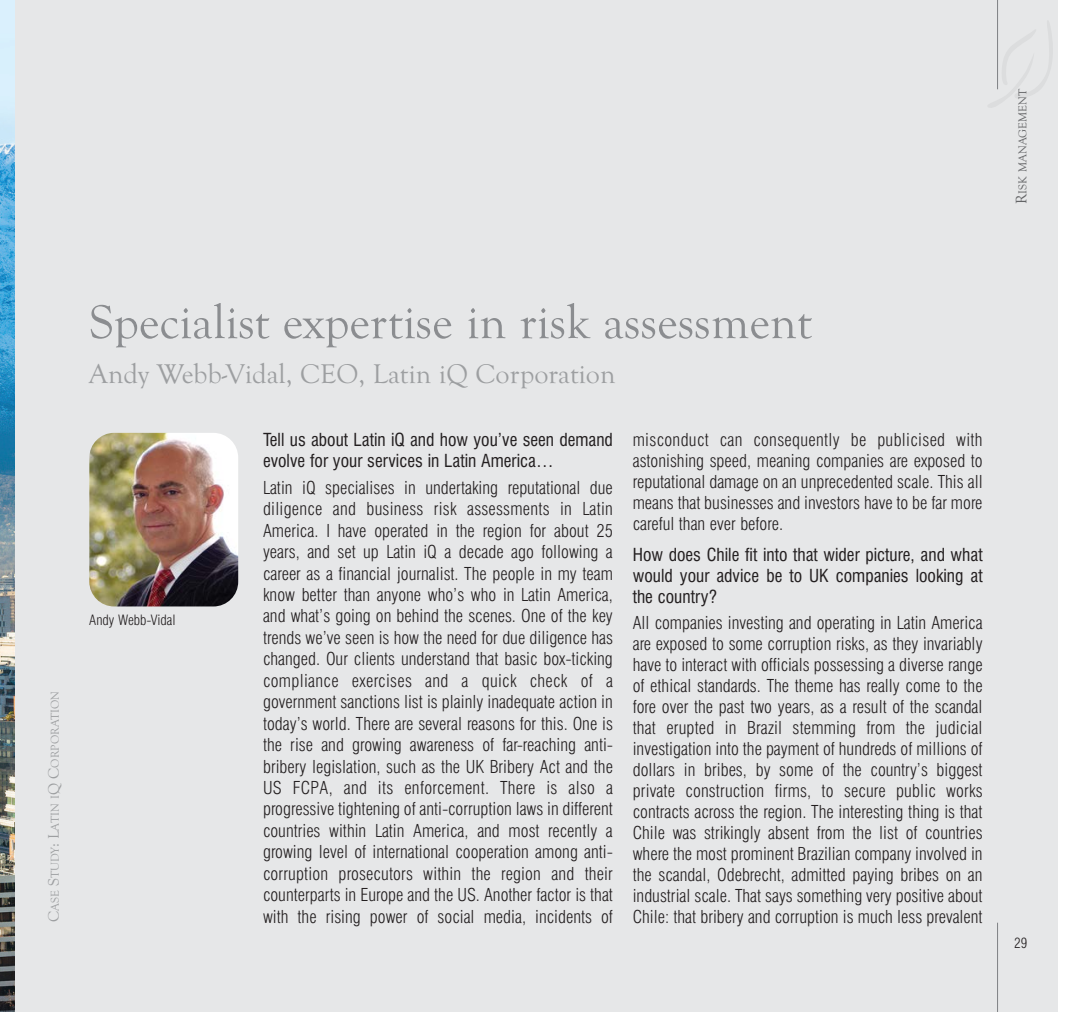
<style>
.page{position:relative;width:1072px;height:1012px;background:#fff}
.page>*{position:absolute;margin:0;border:0;box-sizing:border-box;transform-origin:0 0}
.t1{font:28px "Goudy Old Style T";color:#9d9fa1}
.t2{font:300 condensed 17.5px/21.5px "Swiss 721 BT";color:#231f20;text-align:justify}
.t3{font:condensed 17.5px/21px "Swiss 721 BT";color:#231f20}
.t4{font:300 condensed 14px "Swiss 721 BT";color:#231f20}
.t5{font:11.9px "Goudy Old Style T";color:#9d9fa1}
.t6{font:11.9px "Goudy Old Style T";color:#636466}
.s1{font-size:15.75px}
</style>
<div class="page">
<img style="left:0;top:0;width:15px;height:1012px">
<div style="left:15px;top:0;width:1042px;height:1012px;background:#e6e7e8"></div>
<hr style="left:997px;top:923px;width:1px;height:89px;background:#808285">
<hr style="left:997px;top:0;width:1px;height:89px;background:#808285">
<svg style="left:91px;top:304px;width:130px;height:43px"></svg>
<img style="left:89px;top:433px;width:149px;height:173px;border-radius:25px">
<p class="t6" style="left:1017px;top:204px;width:117px;rotate:-90deg"><span class="s1">R</span>ISK MANAGEMENT</p>
<p class="t5" style="left:50px;top:922px;width:233px;rotate:-90deg"><span class="s1">C</span>ASE <span class="s1">S</span>TUDY<span class="s1">: L</span>ATIN I<span class="s1">Q C</span>ORPORATION</p>
<h1 class="t1" style="left:89px;top:363px;width:527px">Andy Webb-Vidal, CEO, Latin iQ Corporation</h1>
<p class="t4" style="left:89px;top:611px;width:88px">Andy Webb-Vidal</p>
<p class="t3" style="left:263px;top:430px;width:351px">Tell us about Latin iQ and how you’ve seen demand evolve for your services in Latin America…</p>
<p class="t2" style="left:263px;top:477px;width:351px">Latin iQ specialises in undertaking reputational due diligence and business risk assessments in Latin America. I have operated in the region for about 25 years, and set up Latin iQ a decade ago following a career as a financial journalist. The people in my team know better than anyone who’s who in Latin America, and what’s going on behind the scenes. One of the key trends we’ve seen is how the need for due diligence has changed. Our clients understand that basic box-ticking compliance exercises and a quick check of a government sanctions list is plainly inadequate action in today’s world. There are several reasons for this. One is the rise and growing awareness of far-reaching anti&shy;bribery legislation, such as the UK Bribery Act and the US FCPA, and its enforcement. There is also a progressive tightening of anti-corruption laws in different countries within Latin America, and most recently a growing level of international cooperation among anti&shy;corruption prosecutors within the region and their counterparts in Europe and the US. Another factor is that with the rising power of social media, incidents of</p>
<p class="t2" style="left:632px;top:429px;width:351px;line-height:21px">misconduct can consequently be publicised with astonishing speed, meaning companies are exposed to reputational damage on an unprecedented scale. This all means that businesses and investors have to be far more careful than ever before.</p>
<p class="t3" style="left:632px;top:545px;width:351px;text-align:justify">How does Chile fit into that wider picture, and what would your advice be to UK companies looking at the country?</p>
<p class="t2" style="left:632px;top:612px;width:351px;line-height:21px">All companies investing and operating in Latin America are exposed to some corruption risks, as they invariably have to interact with officials possessing a diverse range of ethical standards. The theme has really come to the fore over the past two years, as a result of the scandal that erupted in Brazil stemming from the judicial investigation into the payment of hundreds of millions of dollars in bribes, by some of the country’s biggest private construction firms, to secure public works contracts across the region. The interesting thing is that Chile was strikingly absent from the list of countries where the most prominent Brazilian company involved in the scandal, Odebrecht, admitted paying bribes on an industrial scale. That says something very positive about Chile: that bribery and corruption is much less prevalent</p>
<p class="t4" style="left:1014px;top:935px;width:15px">29</p>
</div>
